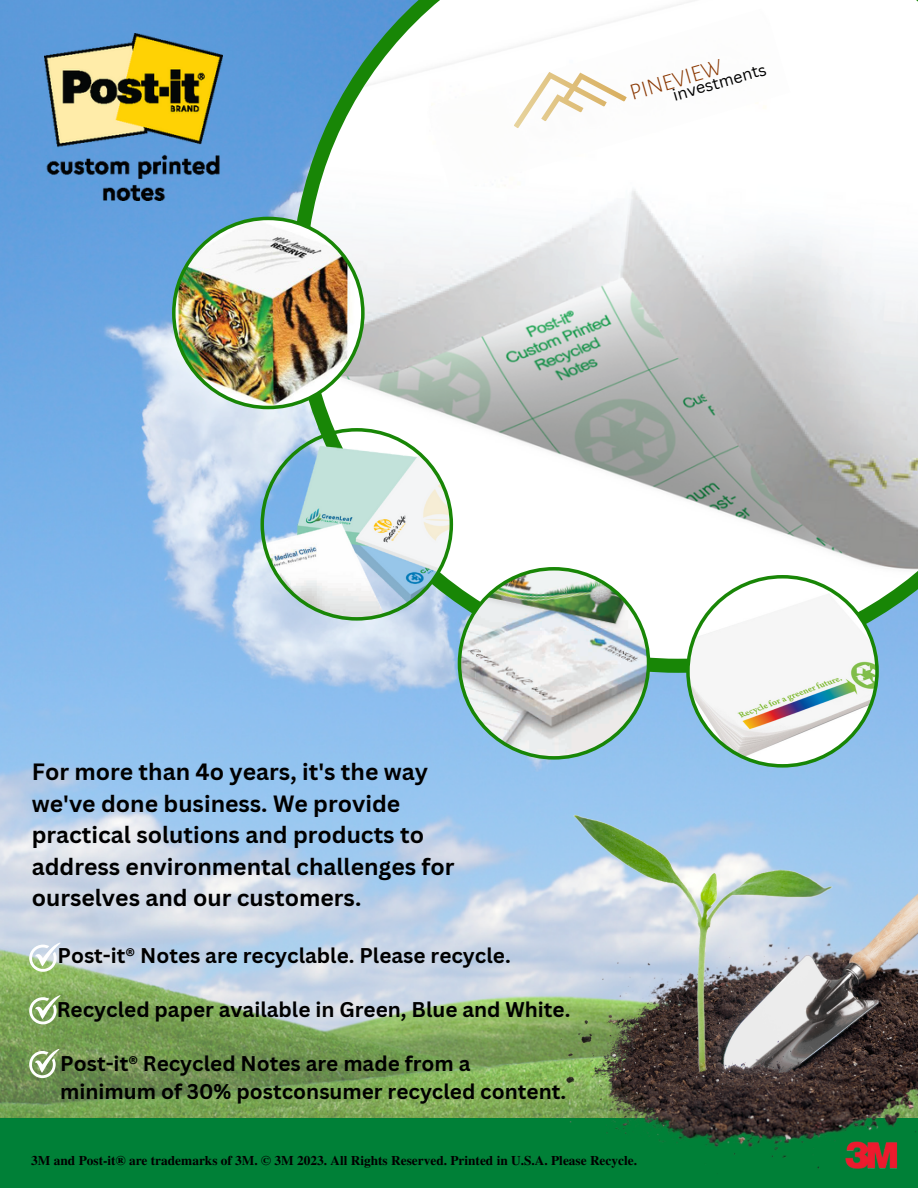
<style>
.page{position:relative;width:918px;height:1188px;background:#fff}
.page>*{position:absolute;margin:0;border:0;box-sizing:border-box;transform-origin:0 0}
.t1{font:300 23.4px "Alegreya Sans SC";color:#8b3a05}
.t2{font:700 22.95px/31.5px "Canva Sans";color:#000}
.t3{font:700 20.7px/28.2px "Canva Sans";color:#000}
.t4{font:16.2px "Canva Sans";color:#000}
.t5{font:700 13.35px "Te X Gyre Termes";color:#000}
</style>
<div class="page">
<img style="left:0;top:0;width:918px;height:1118px">
<svg style="left:29px;top:943px;width:32px;height:29px"></svg>
<svg style="left:29px;top:995px;width:32px;height:29px"></svg>
<svg style="left:29px;top:1049px;width:31px;height:29px"></svg>
<div style="left:0;top:1118px;width:918px;height:70px;background:#008037"></div>
<img style="left:606px;top:875px;width:312px;height:294px">
<svg style="left:291px;top:0;width:627px;height:673px"></svg>
<img style="left:426px;top:7px;width:364px;height:185px">
<img style="left:172px;top:217px;width:193px;height:192px">
<svg style="left:261px;top:428px;width:389px;height:332px"></svg>
<svg style="left:686px;top:575px;width:193px;height:126px"></svg>
<svg style="left:503px;top:55px;width:125px;height:74px"></svg>
<img style="left:546px;top:701px;width:337px;height:432px">
<img style="left:841px;top:1136px;width:64px;height:33px">
<img style="left:44px;top:34px;width:178px;height:166px">
<p class="t1" style="left:627px;top:82px;width:97px;rotate:-16deg">PINEVIEW</p>
<p class="t4" style="left:670px;top:84px;width:98px;rotate:-16deg">investments</p>
<p class="t2" style="left:32px;top:756px;width:424px">For more than 4o years, it's the way we've done business. We provide practical solutions and products to address environmental challenges for ourselves and our customers.</p>
<p class="t3" style="left:58px;top:941px;width:455px">Post-it® Notes are recyclable. Please recycle.</p>
<p class="t3" style="left:57px;top:995px;width:515px">Recycled paper available in Green, Blue and White.</p>
<p class="t3" style="left:60px;top:1048px;width:507px">Post-it® Recycled Notes are made from a minimum of 30% postconsumer recycled content.</p>
<p class="t5" style="left:31px;top:1151px;width:607px">3M and Post-it® are trademarks of 3M. © 3M 2023. All Rights Reserved. Printed in U.S.A. Please Recycle.</p>
</div>
